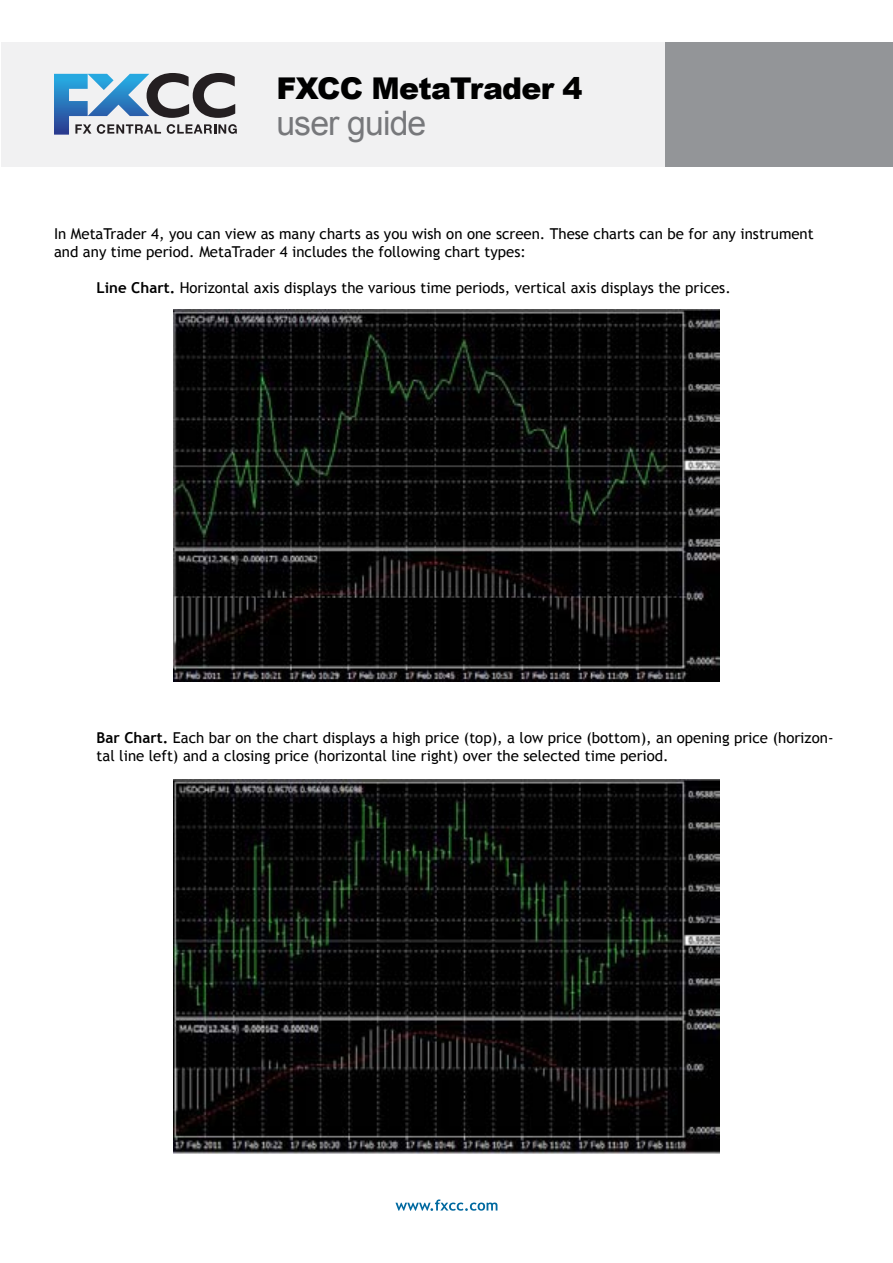
<style>
.page{position:relative;width:893px;height:1263px;background:#fff}
.page>*{position:absolute;margin:0;border:0;box-sizing:border-box;transform-origin:0 0}
.t1{font:33.75px "Arial";letter-spacing:-.025em;color:#77787b}
.t2{font:900 30px "Arial";letter-spacing:-.025em;color:#000}
.t3{font:15px/18px "Trebuchet MS";color:#000}
.s1{font-weight:700}
</style>
<div class="page">
<img style="left:174px;top:309px;width:545px;height:372px">
<img style="left:173px;top:779px;width:547px;height:375px">
<div style="left:1px;top:43px;width:664px;height:124px;background:#f1f1f2"></div>
<div style="left:665px;top:43px;width:228px;height:124px;background:#939598"></div>
<svg style="left:54px;top:73px;width:183px;height:62px"></svg>
<svg style="left:395px;top:1199px;width:102px;height:12px"></svg>
<h2 class="t2" style="left:276px;top:67px;width:308px">FXCC MetaTrader 4</h2>
<h1 class="t1" style="left:276px;top:101px;width:151px">user guide</h1>
<p class="t3" style="left:54px;top:224px;width:761px">In MetaTrader 4, you can view as many charts as you wish on one screen. These charts can be for any instrument and any time period. MetaTrader 4 includes the following chart types:</p>
<p class="t3" style="left:97px;top:278px;width:636px"><span class="s1">Line Chart.</span> Horizontal axis displays the various time periods, vertical axis displays the prices.</p>
<p class="t3" style="left:97px;top:728px;width:739px"><span class="s1">Bar Chart.</span> Each bar on the chart displays a high price (top), a low price (bottom), an opening price (horizon&shy;tal line left) and a closing price (horizontal line right) over the selected time period.</p>
</div>
